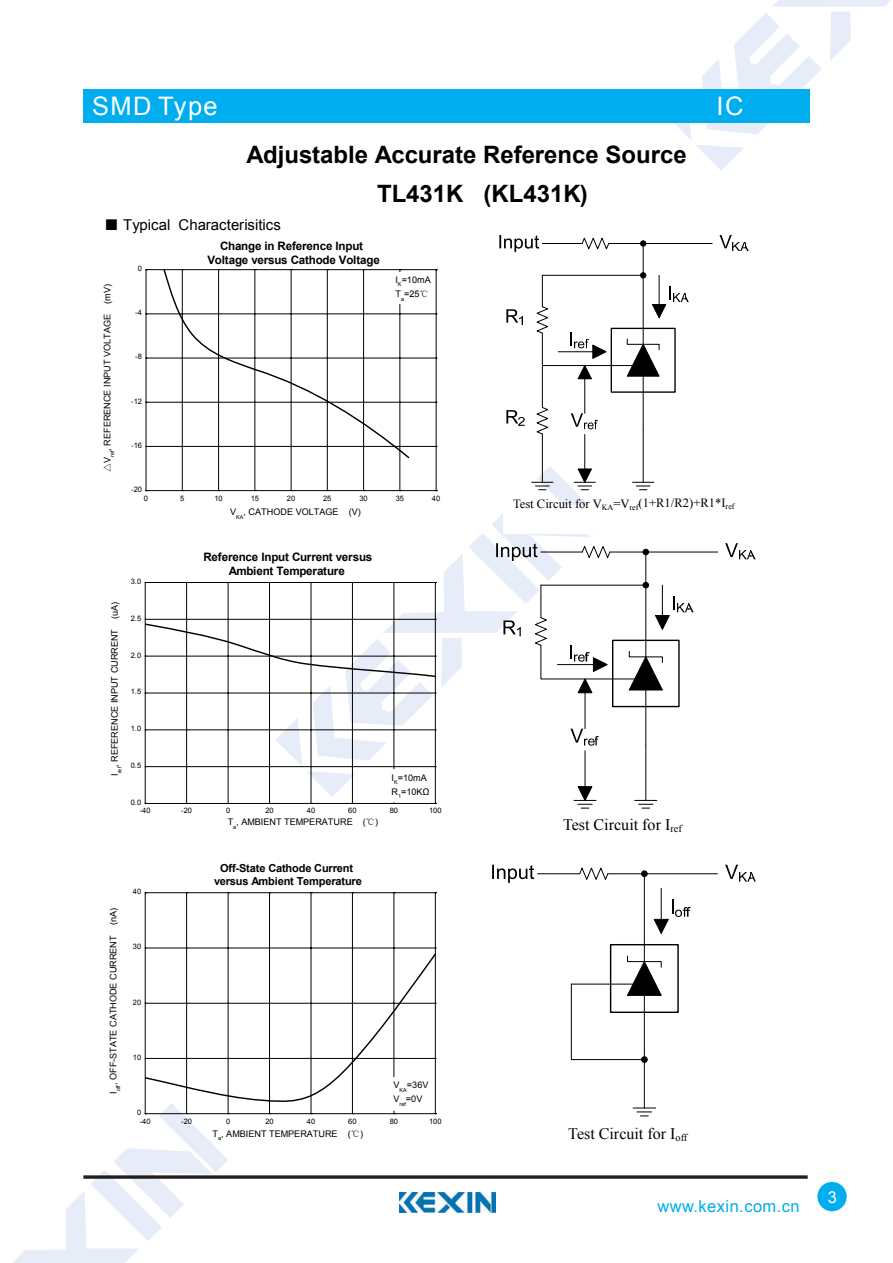
<style>
.page{position:relative;width:893px;height:1263px;background:#fff}
.page>*{position:absolute;margin:0;border:0;box-sizing:border-box;transform-origin:0 0}
.t1{font:25.5px "Arial";letter-spacing:.055em;color:#fff}
.t2{font:700 24px/39.2px "Arial";color:#000}
.t3{font:16.5px "Arial";letter-spacing:.025em;color:#00adef}
.t4{font:16.5px "Arial";color:#fff}
.t5{font:16.05px "Times New Roman";color:#000}
.t6{font:15px "Arial";color:#000}
.t7{font:12.6px "Times New Roman";color:#000}
.t8{font:700 11.55px/14.2px "Arial";letter-spacing:-.015em;color:#000;text-align:center}
.t9{font:700 11.1px/13.6px "Arial";letter-spacing:-.015em;color:#000;text-align:center}
.t10{font:9.15px/14.2px "Arial";color:#000}
.t11{font:7.5px "Arial";letter-spacing:-.005em;color:#000}
.s1{font-family:"Sim Sun"}
.s2{font-family:"N Sim Sun"}
</style>
<div class="page">
<svg style="left:674px;top:0;width:216px;height:170px"></svg>
<div style="left:83px;top:89px;width:726px;height:34px;background:#00adef"></div>
<svg style="left:436px;top:1175px;width:372px;height:4px"></svg>
<div style="left:817px;top:1182px;width:30px;height:29px;background:#00adef;border-radius:50%"></div>
<img style="left:436px;top:1193px;width:59px;height:20px">
<hr style="left:186px;top:893px;width:1px;height:221px;background:#000">
<hr style="left:228px;top:893px;width:1px;height:221px;background:#000">
<hr style="left:269px;top:893px;width:1px;height:221px;background:#000">
<hr style="left:311px;top:893px;width:1px;height:221px;background:#000">
<hr style="left:352px;top:893px;width:1px;height:221px;background:#000">
<hr style="left:393px;top:893px;width:1px;height:221px;background:#000">
<hr style="left:145px;top:893px;width:1px;height:221px;background:#000">
<hr style="left:145px;top:892px;width:290px;height:1px;background:#000">
<hr style="left:435px;top:893px;width:1px;height:221px;background:#000">
<hr style="left:182px;top:270px;width:1px;height:221px;background:#000">
<hr style="left:218px;top:270px;width:1px;height:221px;background:#000">
<hr style="left:254px;top:270px;width:1px;height:221px;background:#000">
<hr style="left:291px;top:270px;width:1px;height:221px;background:#000">
<hr style="left:327px;top:270px;width:1px;height:221px;background:#000">
<hr style="left:363px;top:270px;width:1px;height:221px;background:#000">
<hr style="left:399px;top:270px;width:1px;height:221px;background:#000">
<hr style="left:146px;top:446px;width:290px;height:1px;background:#000">
<hr style="left:146px;top:402px;width:290px;height:1px;background:#000">
<hr style="left:146px;top:358px;width:290px;height:1px;background:#000">
<hr style="left:146px;top:313px;width:290px;height:1px;background:#000">
<hr style="left:146px;top:270px;width:1px;height:221px;background:#000">
<hr style="left:146px;top:269px;width:290px;height:1px;background:#000">
<hr style="left:436px;top:270px;width:1px;height:221px;background:#000">
<svg style="left:13px;top:948px;width:423px;height:315px"></svg>
<svg style="left:163px;top:270px;width:246px;height:188px"></svg>
<div style="left:389px;top:1078px;width:44px;height:32px;background:#fff"></div>
<div style="left:393px;top:273px;width:40px;height:31px;background:#fff"></div>
<svg style="left:499px;top:235px;width:40px;height:17px"></svg>
<svg style="left:582px;top:237px;width:27px;height:13px"></svg>
<hr style="left:643px;top:376px;width:1px;height:53px;background:#000">
<hr style="left:643px;top:429px;width:1px;height:53px;background:#000">
<hr style="left:643px;top:244px;width:1px;height:100px;background:#000">
<svg style="left:640px;top:241px;width:6px;height:5px"></svg>
<hr style="left:609px;top:243px;width:103px;height:1px;background:#000">
<hr style="left:542px;top:243px;width:40px;height:1px;background:#000">
<svg style="left:719px;top:235px;width:13px;height:13px"></svg>
<img style="left:733px;top:242px;width:15px;height:9px">
<img style="left:676px;top:293px;width:13px;height:9px">
<hr style="left:584px;top:435px;width:1px;height:35px;background:#000">
<hr style="left:584px;top:378px;width:1px;height:35px;background:#000">
<svg style="left:571px;top:413px;width:12px;height:14px"></svg>
<img style="left:584px;top:420px;width:14px;height:27px">
<svg style="left:536px;top:407px;width:12px;height:28px"></svg>
<hr style="left:542px;top:366px;width:1px;height:41px;background:#000">
<hr style="left:542px;top:434px;width:1px;height:48px;background:#000">
<svg style="left:506px;top:309px;width:12px;height:14px"></svg>
<img style="left:520px;top:316px;width:3px;height:9px">
<svg style="left:506px;top:410px;width:12px;height:14px"></svg>
<img style="left:519px;top:417px;width:6px;height:9px">
<svg style="left:536px;top:272px;width:140px;height:121px"></svg>
<hr style="left:610px;top:552px;width:108px;height:1px;background:#000">
<svg style="left:725px;top:543px;width:13px;height:14px"></svg>
<img style="left:739px;top:551px;width:16px;height:9px">
<img style="left:680px;top:604px;width:13px;height:9px">
<svg style="left:145px;top:466px;width:535px;height:343px"></svg>
<img style="left:574px;top:652px;width:15px;height:28px">
<svg style="left:492px;top:865px;width:42px;height:18px"></svg>
<svg style="left:579px;top:867px;width:29px;height:13px"></svg>
<svg style="left:633px;top:1108px;width:23px;height:9px"></svg>
<hr style="left:644px;top:1052px;width:1px;height:56px;background:#000">
<hr style="left:644px;top:874px;width:1px;height:88px;background:#000">
<svg style="left:641px;top:871px;width:6px;height:6px"></svg>
<hr style="left:608px;top:874px;width:109px;height:1px;background:#000">
<hr style="left:537px;top:874px;width:43px;height:1px;background:#000">
<svg style="left:725px;top:865px;width:13px;height:14px"></svg>
<img style="left:739px;top:872px;width:16px;height:10px">
<img style="left:676px;top:907px;width:14px;height:10px">
<svg style="left:653px;top:900px;width:21px;height:34px"></svg>
<hr style="left:661px;top:888px;width:1px;height:31px;background:#000">
<svg style="left:571px;top:943px;width:108px;height:120px"></svg>
<h1 class="t1" style="left:92px;top:89px;width:127px">SMD Type</h1>
<h2 class="t2" style="left:377px;top:135px;width:311px;text-indent:-130px">Adjustable Accurate Reference Source<br>TL431K (KL431K)</h2>
<h3 class="t6" style="left:104px;top:215px;width:178px"><span class="s1">■</span> Typical Characterisitics</h3>
<p class="t10" style="left:100px;top:472px;width:189px;rotate:-90deg"><span class="s2">△</span> <sub>ref</sub>, REFERENCE INPUT VOLTAGE (mV)</p>
<p class="t10" style="left:100px;top:463px;width:8px;rotate:-90deg">V</p>
<p class="t11" style="left:138px;top:264px;width:6px">0</p>
<p class="t11" style="left:135px;top:308px;width:8px">-4</p>
<p class="t11" style="left:135px;top:352px;width:8px">-8</p>
<p class="t11" style="left:131px;top:396px;width:12px">-12</p>
<p class="t11" style="left:131px;top:440px;width:12px">-16</p>
<p class="t11" style="left:131px;top:485px;width:12px">-20</p>
<p class="t8" style="left:207px;top:239px;width:174px">Change in Reference Input<br>Voltage versus Cathode Voltage</p>
<p class="t10" style="left:395px;top:273px;width:37px">I<sub>K</sub>=10mA<br>T<sub>a</sub>=25<span class="s2">℃</span></p>
<h1 class="t1" style="left:717px;top:89px;width:28px">IC</h1>
<p class="t11" style="left:144px;top:493px;width:6px">0</p>
<p class="t11" style="left:180px;top:493px;width:6px">5</p>
<p class="t11" style="left:214px;top:493px;width:10px">10</p>
<p class="t11" style="left:251px;top:493px;width:10px">15</p>
<p class="t11" style="left:287px;top:493px;width:10px">20</p>
<p class="t11" style="left:323px;top:493px;width:10px">25</p>
<p class="t11" style="left:359px;top:493px;width:10px">30</p>
<p class="t11" style="left:396px;top:493px;width:10px">35</p>
<p class="t11" style="left:432px;top:493px;width:10px">40</p>
<p class="t10" style="left:230px;top:505px;width:132px">V<sub>KA</sub>, CATHODE VOLTAGE (V)</p>
<p class="t10" style="left:107px;top:776px;width:176px;rotate:-90deg">I<sub>ref</sub>, REFERENCE INPUT CURRENT (uA)</p>
<p class="t11" style="left:131px;top:576px;width:12px">3.0</p>
<p class="t11" style="left:131px;top:613px;width:12px">2.5</p>
<p class="t11" style="left:131px;top:650px;width:12px">2.0</p>
<p class="t11" style="left:131px;top:687px;width:12px">1.5</p>
<p class="t11" style="left:131px;top:724px;width:12px">1.0</p>
<p class="t11" style="left:131px;top:761px;width:12px">0.5</p>
<p class="t11" style="left:131px;top:797px;width:12px">0.0</p>
<p class="t8" style="left:203px;top:550px;width:170px">Reference Input Current versus<br>Ambient Temperature</p>
<p class="t10" style="left:391px;top:770px;width:40px">I<sub>K</sub>=10mA<br>R<sub>1</sub>=10KΩ</p>
<p class="t11" style="left:140px;top:805px;width:12px">-40</p>
<p class="t11" style="left:181px;top:805px;width:12px">-20</p>
<p class="t11" style="left:226px;top:805px;width:6px">0</p>
<p class="t11" style="left:265px;top:805px;width:10px">20</p>
<p class="t11" style="left:307px;top:805px;width:10px">40</p>
<p class="t11" style="left:348px;top:805px;width:10px">60</p>
<p class="t11" style="left:390px;top:805px;width:10px">80</p>
<p class="t11" style="left:429px;top:805px;width:14px">100</p>
<p class="t10" style="left:228px;top:815px;width:152px">T<sub>a</sub>, AMBIENT TEMPERATURE (<span class="s2">℃</span>)</p>
<p class="t10" style="left:106px;top:1094px;width:187px;rotate:-90deg">I<sub>off</sub>, OFF-STATE CATHODE CURRENT (nA)</p>
<p class="t11" style="left:133px;top:887px;width:10px">40</p>
<p class="t11" style="left:133px;top:942px;width:10px">30</p>
<p class="t11" style="left:133px;top:997px;width:10px">20</p>
<p class="t11" style="left:133px;top:1052px;width:10px">10</p>
<p class="t11" style="left:137px;top:1108px;width:6px">0</p>
<p class="t9" style="left:214px;top:862px;width:149px">Off-State Cathode Current versus Ambient Temperature</p>
<p class="t10" style="left:393px;top:1078px;width:36px">V<sub>KA</sub>=36V<br>V<sub>ref</sub>=0V</p>
<p class="t11" style="left:140px;top:1116px;width:12px">-40</p>
<p class="t11" style="left:181px;top:1116px;width:12px">-20</p>
<p class="t11" style="left:226px;top:1116px;width:6px">0</p>
<p class="t11" style="left:265px;top:1116px;width:10px">20</p>
<p class="t11" style="left:307px;top:1116px;width:10px">40</p>
<p class="t11" style="left:348px;top:1116px;width:10px">60</p>
<p class="t11" style="left:390px;top:1116px;width:10px">80</p>
<p class="t11" style="left:429px;top:1116px;width:14px">100</p>
<p class="t10" style="left:213px;top:1126px;width:152px">T<sub>a</sub>, AMBIENT TEMPERATURE (<span class="s2">℃</span>)</p>
<h3 class="t7" style="left:513px;top:495px;width:223px">Test Circuit for V<sub>KA</sub>=V<sub>ref</sub>(1+R1/R2)+R1*I<sub>ref</sub></h3>
<h3 class="t5" style="left:563px;top:814px;width:120px">Test Circuit for I<sub>ref</sub></h3>
<h3 class="t5" style="left:568px;top:1123px;width:121px">Test Circuit for I<sub>off</sub></h3>
<h3 class="t3" style="left:657px;top:1196px;width:144px">www.kexin.com.cn</h3>
<h3 class="t4" style="left:828px;top:1186px;width:11px">3</h3>
</div>
